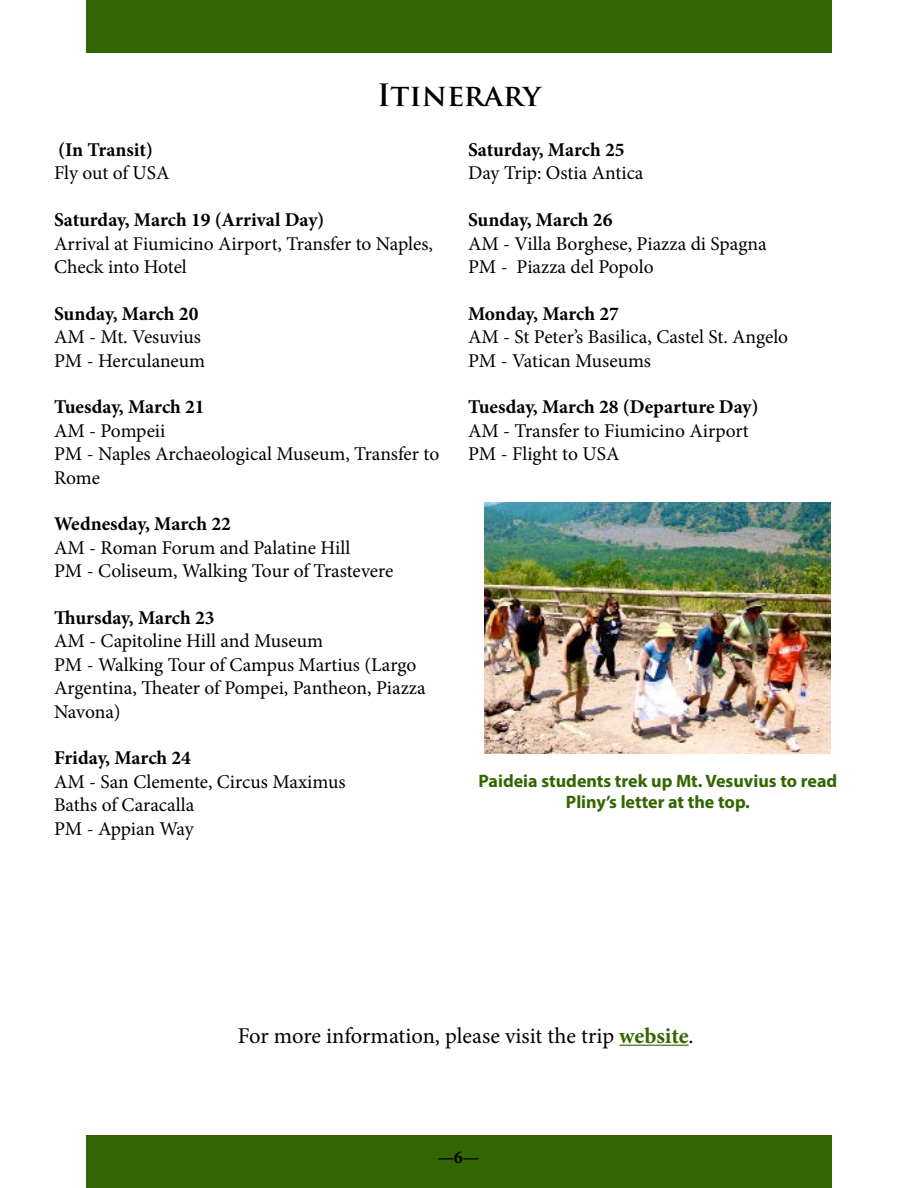
<style>
.page{position:relative;width:918px;height:1188px;background:#fff}
.page>*{position:absolute;margin:0;border:0;box-sizing:border-box;transform-origin:0 0}
.t1{font:700 30px "Trajan Pro";color:#000}
.t2{font:22.5px "Minion Pro";letter-spacing:-.005em;color:#000}
.t3{font:19.5px/23.4px "Minion Pro";color:#000}
.t4{font:700 19.5px "Minion Pro";color:#000}
.t5{font:700 18px/21.6px "Myriad Pro";color:#336601;text-align:center}
.t6{font:700 18px "Minion Pro";color:#000}
.s1{font-weight:700;color:#336601}
</style>
<div class="page">
<div style="left:86px;top:1136px;width:746px;height:52px;background:#336601"></div>
<div style="left:86px;top:0;width:746px;height:52px;background:#336601"></div>
<img style="left:485px;top:503px;width:346px;height:251px">
<hr style="left:619px;top:1045px;width:70px;height:1px;background:#336601">
<h1 class="t1" style="left:377px;top:76px;width:165px">Itinerary</h1>
<p class="t4" style="left:58px;top:136px;width:96px">(In Transit)</p>
<p class="t3" style="left:54px;top:162px;width:117px">Fly out of USA</p>
<p class="t4" style="left:54px;top:206px;width:272px">Saturday, March 19 (Arrival Day)</p>
<p class="t3" style="left:54px;top:232px;width:381px">Arrival at Fiumicino Airport, Transfer to Naples,<br>Check into Hotel</p>
<p class="t4" style="left:54px;top:300px;width:146px">Sunday, March 20</p>
<p class="t3" style="left:54px;top:325px;width:153px">AM - Mt. Vesuvius<br>PM - Herculaneum</p>
<p class="t4" style="left:54px;top:393px;width:152px">Tuesday, March 21</p>
<p class="t3" style="left:54px;top:419px;width:387px">AM - Pompeii<br>PM - Naples Archaeological Museum, Transfer to<br>Rome</p>
<p class="t4" style="left:54px;top:510px;width:178px">Wednesday, March 22</p>
<p class="t3" style="left:54px;top:536px;width:341px">AM - Roman Forum and Palatine Hill<br>PM - Coliseum, Walking Tour of Trastevere</p>
<p class="t4" style="left:54px;top:604px;width:162px">Thursday, March 23</p>
<p class="t3" style="left:54px;top:630px;width:373px">AM - Capitoline Hill and Museum<br>PM - Walking Tour of Campus Martius (Largo<br>Argentina, Theater of Pompei, Pantheon, Piazza<br>Navona)</p>
<p class="t4" style="left:54px;top:744px;width:139px">Friday, March 24</p>
<p class="t3" style="left:54px;top:770px;width:293px">AM - San Clemente, Circus Maximus<br>Baths of Caracalla<br>PM - Appian Way</p>
<p class="t4" style="left:468px;top:136px;width:158px">Saturday, March 25</p>
<p class="t3" style="left:468px;top:162px;width:177px">Day Trip: Ostia Antica</p>
<p class="t4" style="left:468px;top:206px;width:146px">Sunday, March 26</p>
<p class="t3" style="left:468px;top:232px;width:300px">AM - Villa Borghese, Piazza di Spagna<br>PM - Piazza del Popolo</p>
<p class="t4" style="left:468px;top:300px;width:152px">Monday, March 27</p>
<p class="t3" style="left:468px;top:325px;width:322px">AM - St Peter’s Basilica, Castel St. Angelo<br>PM - Vatican Museums</p>
<p class="t4" style="left:468px;top:393px;width:292px">Tuesday, March 28 (Departure Day)</p>
<p class="t3" style="left:468px;top:419px;width:282px">AM - Transfer to Fiumicino Airport<br>PM - Flight to USA</p>
<p class="t5" style="left:478px;top:769px;width:360px">Paideia students trek up Mt. Vesuvius to read<br>Pliny’s letter at the top.</p>
<p class="t2" style="left:238px;top:1021px;width:457px">For more information, please visit the trip <span class="s1">website</span>.</p>
<p class="t6" style="left:437px;top:1144px;width:44px">—6—</p>
</div>
